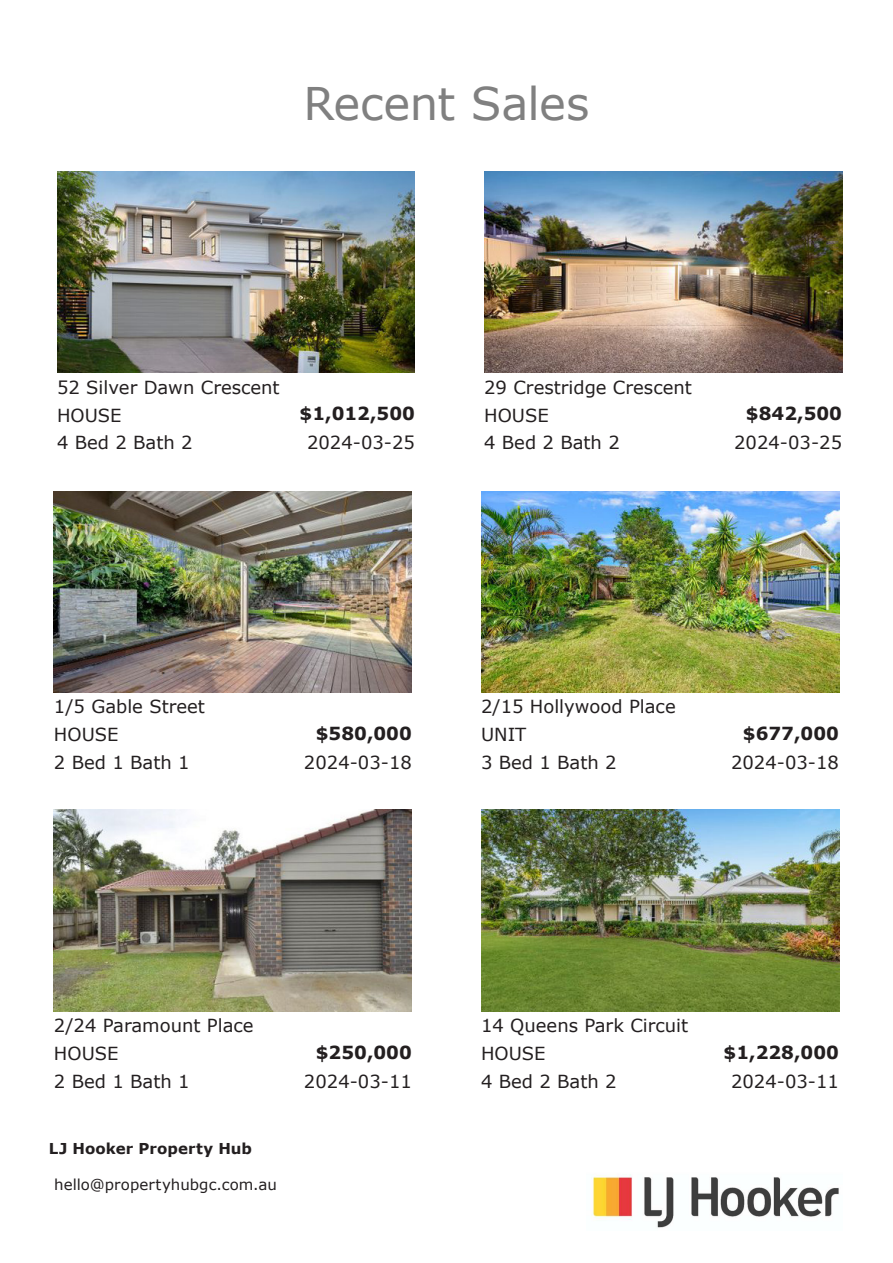
<style>
.page{position:relative;width:893px;height:1263px;background:#fff}
.page>*{position:absolute;margin:0;border:0;box-sizing:border-box;transform-origin:0 0}
.t1{font:45px "Verdana";letter-spacing:-.01em;color:#808080}
.t2{font:18px "Verdana";color:#231f20}
.t3{font:700 18px "Verdana";color:#231f20}
.t4{font:15px "Verdana";letter-spacing:.005em;color:#231f20}
.t5{font:700 15px "Verdana";letter-spacing:.01em;color:#231f20}
</style>
<div class="page">
<img style="left:593px;top:1174px;width:246px;height:54px">
<img style="left:57px;top:171px;width:358px;height:202px">
<img style="left:484px;top:171px;width:358px;height:202px">
<img style="left:54px;top:491px;width:358px;height:201px">
<img style="left:481px;top:491px;width:358px;height:201px">
<img style="left:54px;top:810px;width:358px;height:201px">
<img style="left:481px;top:810px;width:358px;height:201px">
<h1 class="t1" style="left:304px;top:86px;width:287px">Recent Sales</h1>
<p class="t2" style="left:57px;top:380px;width:224px">52 Silver Dawn Crescent</p>
<p class="t2" style="left:484px;top:380px;width:209px">29 Crestridge Crescent</p>
<p class="t2" style="left:57px;top:408px;width:66px">HOUSE</p>
<p class="t3" style="left:300px;top:406px;width:117px">$1,012,500</p>
<p class="t2" style="left:484px;top:408px;width:66px">HOUSE</p>
<p class="t3" style="left:746px;top:406px;width:98px">$842,500</p>
<p class="t2" style="left:57px;top:436px;width:137px">4 Bed 2 Bath 2</p>
<p class="t2" style="left:307px;top:436px;width:109px">2024-03-25</p>
<p class="t2" style="left:484px;top:436px;width:137px">4 Bed 2 Bath 2</p>
<p class="t2" style="left:734px;top:436px;width:109px">2024-03-25</p>
<p class="t2" style="left:54px;top:700px;width:153px">1/5 Gable Street</p>
<p class="t2" style="left:481px;top:700px;width:196px">2/15 Hollywood Place</p>
<p class="t2" style="left:54px;top:727px;width:66px">HOUSE</p>
<p class="t3" style="left:316px;top:726px;width:98px">$580,000</p>
<p class="t2" style="left:481px;top:727px;width:47px">UNIT</p>
<p class="t3" style="left:743px;top:726px;width:98px">$677,000</p>
<p class="t2" style="left:54px;top:755px;width:137px">2 Bed 1 Bath 1</p>
<p class="t2" style="left:304px;top:755px;width:109px">2024-03-18</p>
<p class="t2" style="left:481px;top:755px;width:137px">3 Bed 1 Bath 2</p>
<p class="t2" style="left:731px;top:755px;width:109px">2024-03-18</p>
<p class="t2" style="left:54px;top:1018px;width:201px">2/24 Paramount Place</p>
<p class="t2" style="left:481px;top:1018px;width:209px">14 Queens Park Circuit</p>
<p class="t2" style="left:54px;top:1046px;width:66px">HOUSE</p>
<p class="t3" style="left:316px;top:1045px;width:98px">$250,000</p>
<p class="t2" style="left:481px;top:1046px;width:66px">HOUSE</p>
<p class="t3" style="left:724px;top:1045px;width:117px">$1,228,000</p>
<p class="t2" style="left:54px;top:1074px;width:137px">2 Bed 1 Bath 1</p>
<p class="t2" style="left:304px;top:1074px;width:109px">2024-03-11</p>
<p class="t2" style="left:481px;top:1074px;width:137px">4 Bed 2 Bath 2</p>
<p class="t2" style="left:731px;top:1074px;width:109px">2024-03-11</p>
<p class="t5" style="left:49px;top:1143px;width:205px">LJ Hooker Property Hub</p>
<p class="t4" style="left:54px;top:1179px;width:224px">hello@propertyhubgc.com.au</p>
</div>
